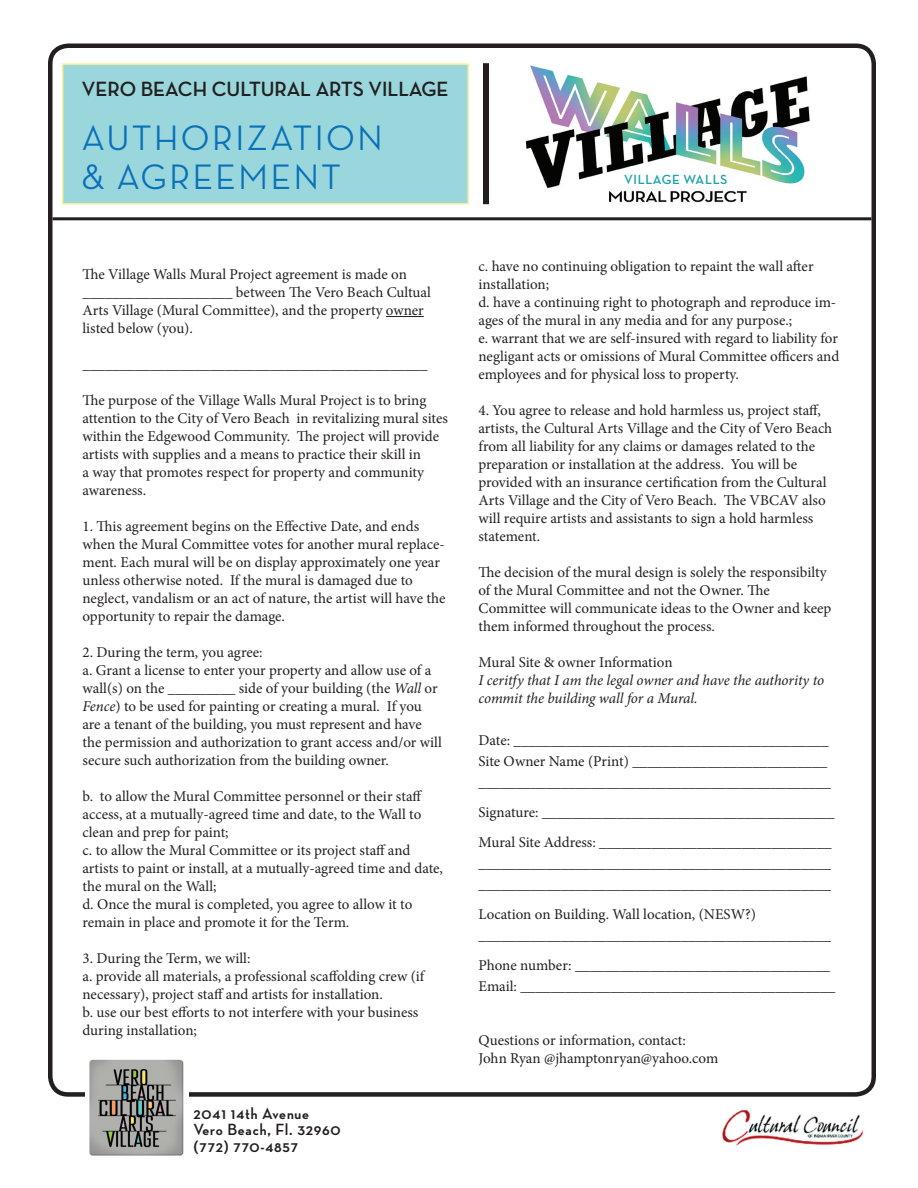
<style>
.page{position:relative;width:918px;height:1188px;background:#fff}
.page>*{position:absolute;margin:0;border:0;box-sizing:border-box;transform-origin:0 0}
.t1{font:500 36px/39px "Neutraface Display";letter-spacing:.075em;color:#0a70b8}
.t2{font:700 21px "Neutraface Display";color:#231f20}
.t3{font:700 16.5px/16.5px "Neutraface Display";letter-spacing:.05em;color:#231f20}
.t4{font:15px/18px "Minion Pro";color:#231f20}
.t5{font:italic 15px/18px "Minion Pro";letter-spacing:-.01em;color:#231f20}
.t6{font:700 13.5px "Neutraface Display";letter-spacing:.05em;color:#1ea4a3}
.s1{font-style:italic}
</style>
<div class="page">
<div style="left:62px;top:63px;width:407px;height:142px;background:#9ad7dc;border:2px solid #fcef97"></div>
<div style="left:48px;top:44px;width:828px;height:1053px;border:4px solid #231f20;border-radius:18px"></div>
<img style="left:86px;top:1059px;width:102px;height:97px">
<img style="left:525px;top:65px;width:285px;height:138px">
<hr style="left:52px;top:217px;width:820px;height:3px;background:#231f20">
<img style="left:722px;top:1110px;width:141px;height:36px">
<hr style="left:386px;top:316px;width:38px;height:1px;background:#231f20">
<div style="left:483px;top:63px;width:6px;height:141px;background:#231f20"></div>
<h2 class="t2" style="left:82px;top:77px;width:368px">VERO BEACH CULTURAL ARTS VILLAGE</h2>
<h1 class="t1" style="left:82px;top:118px;width:296px">AUTHORIZATION &amp; AGREEMENT</h1>
<p class="t4" style="left:82px;top:265px;width:350px">The Village Walls Mural Project agreement is made on ____________________ between The Vero Beach Cultual Arts Village (Mural Committee), and the property owner listed below (you).</p>
<p class="t4" style="left:82px;top:355px;width:346px">______________________________________________</p>
<p class="t4" style="left:82px;top:391px;width:367px">The purpose of the Village Walls Mural Project is to bring attention to the City of Vero Beach in revitalizing mural sites within the Edgewood Community. The project will provide artists with supplies and a means to practice their skill in<br>a way that promotes respect for property and community awareness.</p>
<p class="t4" style="left:82px;top:517px;width:364px">1. This agreement begins on the Effective Date, and ends when the Mural Committee votes for another mural replace&shy;ment. Each mural will be on display approximately one year unless otherwise noted. If the mural is damaged due to neglect, vandalism or an act of nature, the artist will have the opportunity to repair the damage.</p>
<p class="t4" style="left:82px;top:643px;width:361px">2. During the term, you agree:<br>a. Grant a license to enter your property and allow use of a wall(s) on the _________ side of your building (the <span class="s1">Wall</span> or <span class="s1">Fence</span>) to be used for painting or creating a mural. If you are a tenant of the building, you must represent and have the permission and authorization to grant access and/or will secure such authorization from the building owner.</p>
<p class="t4" style="left:82px;top:787px;width:362px">b. to allow the Mural Committee personnel or their staff access, at a mutually-agreed time and date, to the Wall to clean and prep for paint;<br>c. to allow the Mural Committee or its project staff and artists to paint or install, at a mutually-agreed time and date, the mural on the Wall;<br>d. Once the mural is completed, you agree to allow it to remain in place and promote it for the Term.</p>
<p class="t4" style="left:82px;top:949px;width:343px">3. During the Term, we will:<br>a. provide all materials, a professional scaffolding crew (if necessary), project staff and artists for installation.<br>b. use our best efforts to not interfere with your business during installation;</p>
<p class="t3" style="left:194px;top:1105px;width:149px">2041 14th Avenue<br>Vero Beach, Fl. 32960 (772) 770-4857</p>
<p class="t6" style="left:624px;top:172px;width:105px">VILLAGE WALLS</p>
<p class="t4" style="left:478px;top:258px;width:362px">c. have no continuing obligation to repaint the wall after installation;<br>d. have a continuing right to photograph and reproduce im&shy;ages of the mural in any media and for any purpose.;<br>e. warrant that we are self-insured with regard to liability for negligant acts or omissions of Mural Committee officers and employees and for physical loss to property.</p>
<p class="t4" style="left:478px;top:402px;width:355px">4. You agree to release and hold harmless us, project staff, artists, the Cultural Arts Village and the City of Vero Beach from all liability for any claims or damages related to the preparation or installation at the address. You will be provided with an insurance certification from the Cultural Arts Village and the City of Vero Beach. The VBCAV also will require artists and assistants to sign a hold harmless statement.</p>
<p class="t4" style="left:478px;top:564px;width:354px">The decision of the mural design is solely the responsibilty of the Mural Committee and not the Owner. The Committee will communicate ideas to the Owner and keep them informed throughout the process.</p>
<p class="t4" style="left:478px;top:654px;width:196px">Mural Site &amp; owner Information</p>
<p class="t5" style="left:478px;top:672px;width:347px">I ceritfy that I am the legal owner and have the authority to commit the building wall for a Mural.</p>
<p class="t4" style="left:478px;top:730px;width:354px;line-height:21px">Date: __________________________________________<br>Site Owner Name (Print) __________________________ _______________________________________________</p>
<p class="t4" style="left:478px;top:798px;width:358px;line-height:30px">Signature: _______________________________________<br>Mural Site Address: _______________________________</p>
<p class="t4" style="left:478px;top:853px;width:354px;line-height:21px">_______________________________________________ _______________________________________________</p>
<p class="t4" style="left:478px;top:904px;width:354px;line-height:21px">Location on Building. Wall location, (NESW?) _______________________________________________</p>
<p class="t4" style="left:478px;top:955px;width:358px;line-height:21px">Phone number: __________________________________<br>Email: __________________________________________</p>
<p class="t4" style="left:478px;top:1032px;width:241px">Questions or information, contact:<br>John Ryan @jhamptonryan@yahoo.com</p>
</div>
